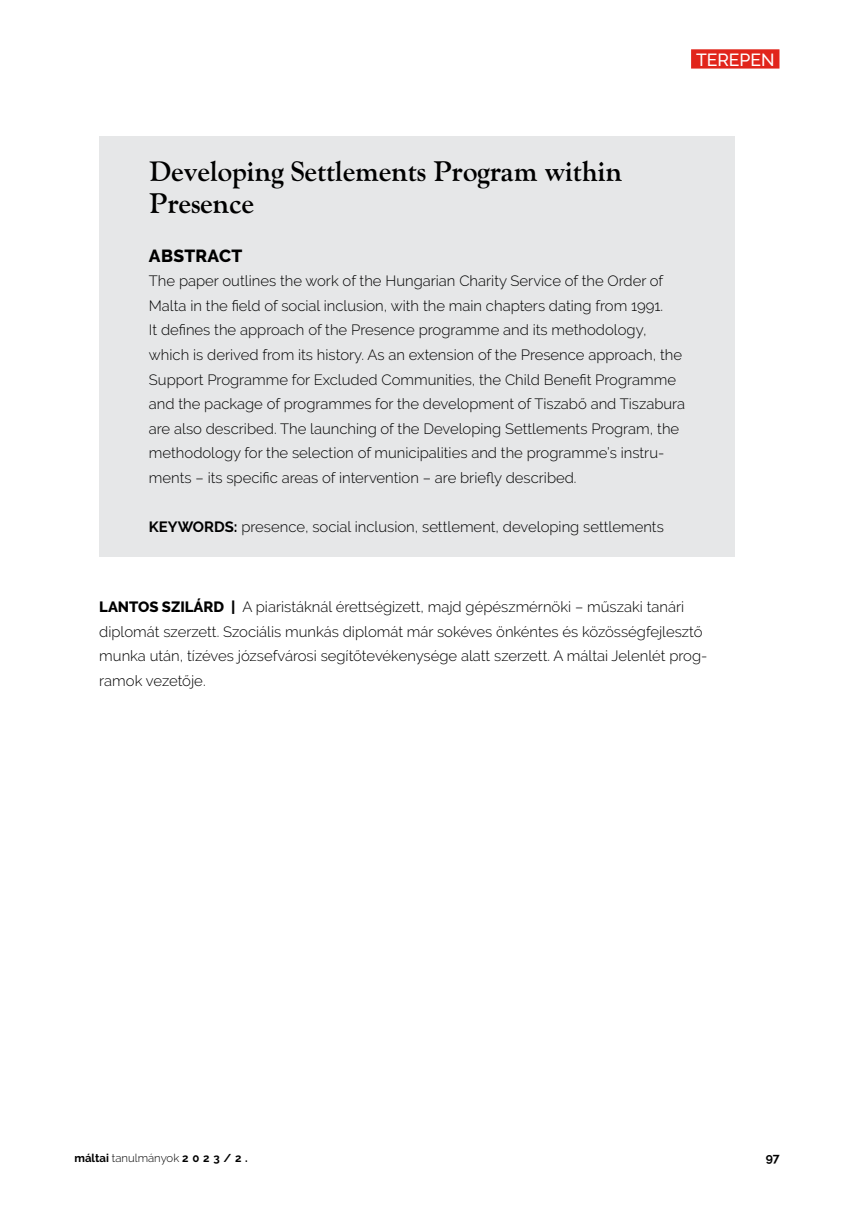
<style>
.page{position:relative;width:859px;height:1216px;background:#fff}
.page>*{position:absolute;margin:0;border:0;box-sizing:border-box;transform-origin:0 0}
.t1{font:700 28px/31.5px "LTC Goudy Oldstyle Pro";color:#000}
.t2{font:800 17.5px "Raleway";letter-spacing:.015em;color:#000}
.t3{font:500 17.5px "Raleway";color:#fff}
.t4{font:300 14.88px/24.5px "Raleway";color:#000}
.t5{font:700 12.25px "Raleway";color:#000}
.t6{font:700 11.38px "Raleway";color:#000}
.s1{font-weight:700}
.s2{font-weight:800}
.s3{font-weight:300}
</style>
<div class="page">
<div style="left:690px;top:49px;width:89px;height:20px;background:#e1251b"></div>
<div style="left:99px;top:136px;width:635px;height:420px;background:#e6e7e8"></div>
<p class="t3" style="left:695px;top:50px;width:80px">TEREPEN</p>
<h1 class="t1" style="left:149px;top:157px;width:475px">Developing Settlements Program within<br>Presence</h1>
<p class="t2" style="left:149px;top:246px;width:95px">ABSTRACT</p>
<p class="t4" style="left:149px;top:269px;width:537px">The paper outlines the work of the Hungarian Charity Service of the Order of Malta in the field of social inclusion, with the main chapters dating from 1991.<br>It defines the approach of the Presence programme and its methodology, which is derived from its history. As an extension of the Presence approach, the Support Programme for Excluded Communities, the Child Benefit Programme and the package of programmes for the development of Tiszabő and Tiszabura are also described. The launching of the Developing Settlements Program, the methodology for the selection of municipalities and the programme’s instru&shy;ments – its specific areas of intervention – are briefly described.</p>
<p class="t4" style="left:149px;top:514px;width:516px"><span class="s1">KEYWORDS:</span> presence, social inclusion, settlement, developing settlements</p>
<p class="t4" style="left:99px;top:594px;width:607px"><span class="s2">LANTOS SZILÁRD |</span> A piaristáknál érettségizett, majd gépészmérnöki – műszaki tanári diplomát szerzett. Szociális munkás diplomát már sokéves önkéntes és közösségfejlesztő munka után, tízéves józsefvárosi segítőtevékenysége alatt szerzett. A máltai Jelenlét prog&shy;ramok vezetője.</p>
<p class="t6" style="left:74px;top:1151px;width:175px">máltai <span class="s3">tanulmányok</span> 2 0 2 3 / 2 .</p>
<p class="t5" style="left:765px;top:1150px;width:15px">97</p>
</div>
